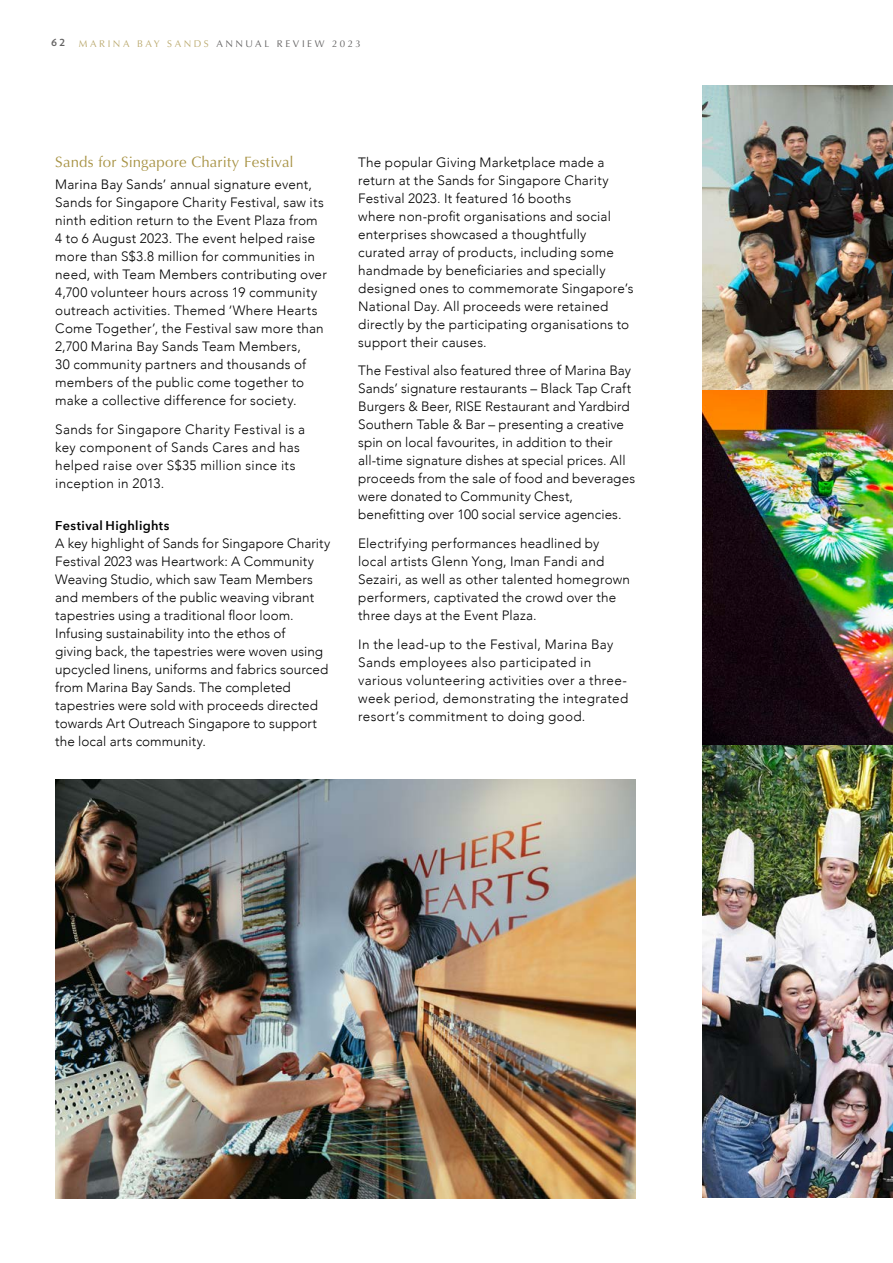
<style>
.page{position:relative;width:893px;height:1263px;background:#fff}
.page>*{position:absolute;margin:0;border:0;box-sizing:border-box;transform-origin:0 0}
.Heading_2_In_Body_Copy{font:15px "Optima";letter-spacing:.01em;color:#a89345}
.Bodycopy{font:300 13.5px/18px "Avenir";letter-spacing:.01em;color:#000}
.Header_3{font:600 12.75px "Avenir Next";letter-spacing:.025em;color:#000}
.t1{font:9.75px "Optima";letter-spacing:.26em;color:#646363}
.t2{font:700 9.75px "Verlag";color:#646363}
.s1{color:#bcab71}
</style>
<div class="page">
<img style="left:55px;top:780px;width:581px;height:419px">
<img style="left:703px;top:86px;width:190px;height:1112px">
<p class="t2" style="left:51px;top:35px;width:16px">6 2</p>
<p class="t1" style="left:79px;top:38px;width:284px"><span class="s1">MARINA BAY SANDS</span> ANNUAL REVIEW 2023</p>
<p class="Heading_2_In_Body_Copy" style="left:55px;top:153px;width:240px">Sands for Singapore Charity Festival</p>
<p class="Bodycopy" style="left:55px;top:175px;width:273px">Marina Bay Sands’ annual signature event, Sands for Singapore Charity Festival, saw its ninth edition return to the Event Plaza from 4 to 6 August 2023. The event helped raise more than S$3.8 million for communities in need, with Team Members contributing over 4,700 volunteer hours across 19 community outreach activities. Themed ‘Where Hearts Come Together’, the Festival saw more than 2,700 Marina Bay Sands Team Members,<br>30 community partners and thousands of members of the public come together to make a collective difference for society.</p>
<p class="Bodycopy" style="left:55px;top:420px;width:251px">Sands for Singapore Charity Festival is a key component of Sands Cares and has helped raise over S$35 million since its inception in 2013.</p>
<p class="Header_3" style="left:55px;top:514px;width:116px">Festival Highlights</p>
<p class="Bodycopy" style="left:55px;top:534px;width:277px">A key highlight of Sands for Singapore Charity Festival 2023 was Heartwork: A Community Weaving Studio, which saw Team Members and members of the public weaving vibrant tapestries using a traditional floor loom.<br>Infusing sustainability into the ethos of<br>giving back, the tapestries were woven using upcycled linens, uniforms and fabrics sourced from Marina Bay Sands. The completed tapestries were sold with proceeds directed towards Art Outreach Singapore to support the local arts community.</p>
<p class="Bodycopy" style="left:358px;top:153px;width:277px">The popular Giving Marketplace made a return at the Sands for Singapore Charity Festival 2023. It featured 16 booths<br>where non-profit organisations and social enterprises showcased a thoughtfully curated array of products, including some handmade by beneficiaries and specially designed ones to commemorate Singapore’s National Day. All proceeds were retained directly by the participating organisations to support their causes.</p>
<p class="Bodycopy" style="left:358px;top:362px;width:278px">The Festival also featured three of Marina Bay Sands’ signature restaurants – Black Tap Craft Burgers &amp; Beer, RISE Restaurant and Yardbird Southern Table &amp; Bar – presenting a creative spin on local favourites, in addition to their all-time signature dishes at special prices. All proceeds from the sale of food and beverages were donated to Community Chest, benefitting over 100 social service agencies.</p>
<p class="Bodycopy" style="left:358px;top:534px;width:273px">Electrifying performances headlined by local artists Glenn Yong, Iman Fandi and Sezairi, as well as other talented homegrown performers, captivated the crowd over the three days at the Event Plaza.</p>
<p class="Bodycopy" style="left:358px;top:635px;width:272px">In the lead-up to the Festival, Marina Bay Sands employees also participated in various volunteering activities over a three&shy;week period, demonstrating the integrated resort’s commitment to doing good.</p>
</div>
